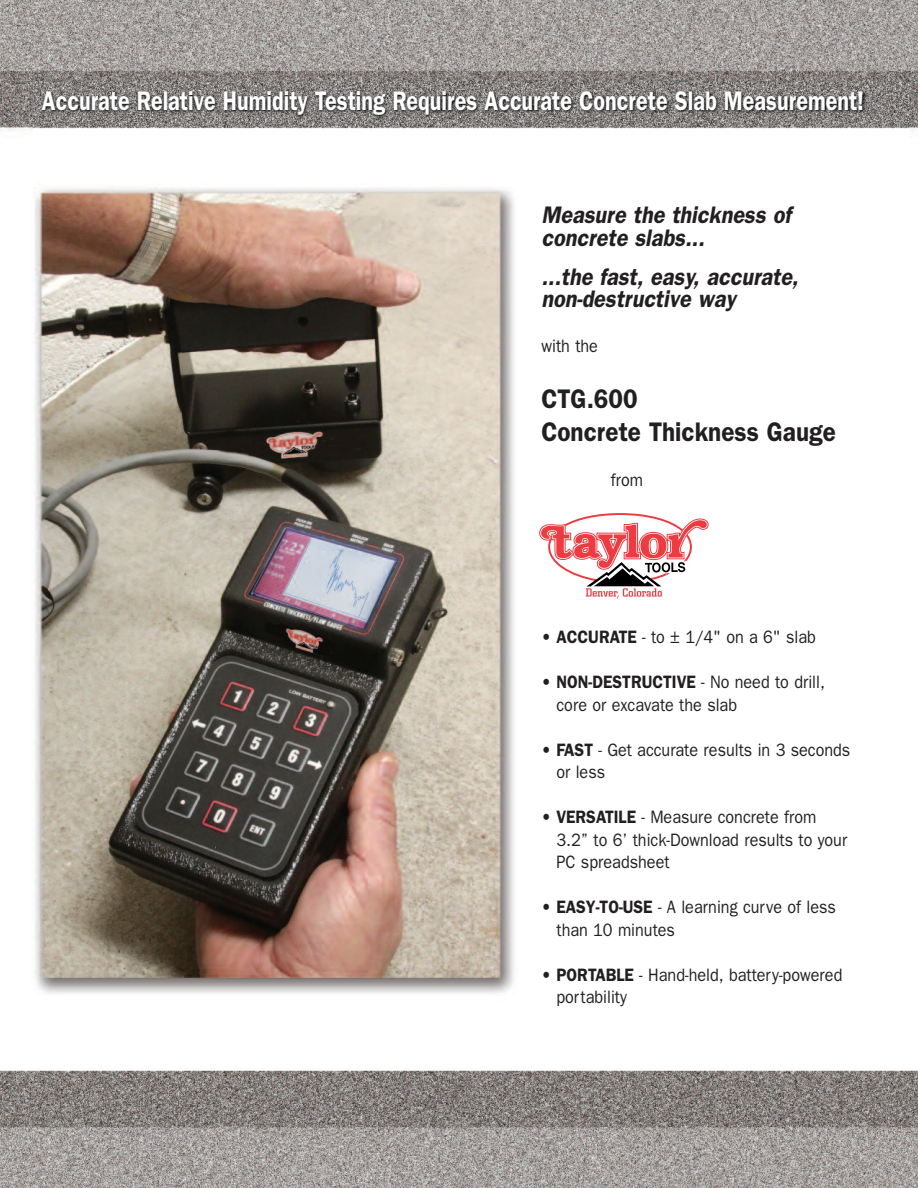
<style>
.page{position:relative;width:918px;height:1188px;background:#fff}
.page>*{position:absolute;margin:0;border:0;box-sizing:border-box;transform-origin:0 0}
.t1{font:600 27px "Franklin Gothic";color:#fff;scale:.8 1}
.t2{font:600 27px/33px "Franklin Gothic";color:#231f20;scale:.9 1}
.t3{font:italic 600 24px/22.5px "Franklin Gothic";color:#231f20;scale:.9 1}
.t4{font:18px/22.5px "Franklin Gothic";color:#231f20;scale:.9 1}
.s1{font-weight:600}
</style>
<div class="page">
<img style="left:0;top:0;width:918px;height:1188px">
<img style="left:34px;top:82px;width:874px;height:62px">
<div style="left:540px;top:206px;width:315px;height:835px;background:#fff"></div>
<div style="left:532px;top:502px;width:193px;height:107px;background:#fff"></div>
<svg style="left:539px;top:513px;width:170px;height:86px"></svg>
<h1 class="t1" style="left:42px;top:85px;width:1029px">Accurate Relative Humidity Testing Requires Accurate Concrete Slab Measurement!</h1>
<h2 class="t3" style="left:542px;top:204px;width:279px">Measure the thickness of concrete slabs...</h2>
<h2 class="t3" style="left:542px;top:265px;width:287px">...the fast, easy, accurate, non-destructive way</h2>
<p class="t4" style="left:542px;top:335px;width:64px">with the</p>
<h1 class="t2" style="left:542px;top:382px;width:329px">CTG.600<br>Concrete Thickness Gauge</h1>
<p class="t4" style="left:611px;top:468px;width:37px">from</p>
<p class="t4" style="left:542px;top:626px;width:306px">• <span class="s1">ACCURATE</span> - to ± 1/4'' on a 6'' slab</p>
<p class="t4" style="left:557px;top:671px;width:300px;text-indent:-15px">• <span class="s1">NON-DESTRUCTIVE</span> - No need to drill, core or excavate the slab</p>
<p class="t4" style="left:557px;top:738px;width:328px;text-indent:-15px">• <span class="s1">FAST</span> - Get accurate results in 3 seconds or less</p>
<p class="t4" style="left:557px;top:806px;width:325px;text-indent:-15px">• <span class="s1">VERSATILE</span> - Measure concrete from<br>3.2” to 6’ thick-Download results to your<br>PC spreadsheet</p>
<p class="t4" style="left:557px;top:896px;width:312px;text-indent:-15px">• <span class="s1">EASY-TO-USE</span> - A learning curve of less than 10 minutes</p>
<p class="t4" style="left:557px;top:963px;width:319px;text-indent:-15px">• <span class="s1">PORTABLE</span> - Hand-held, battery-powered portability</p>
</div>
